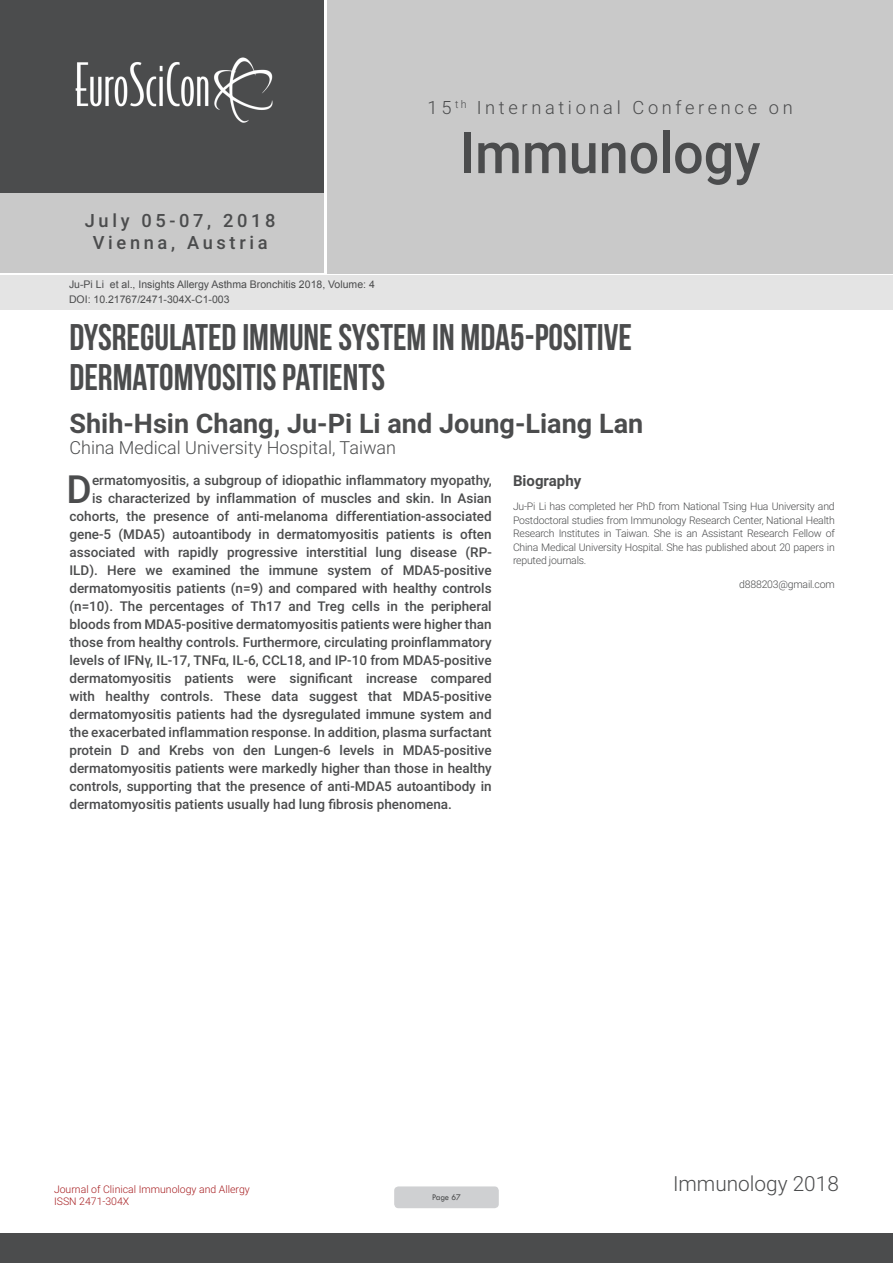
<style>
.page{position:relative;width:893px;height:1263px;background:#fff}
.page>*{position:absolute;margin:0;border:0;box-sizing:border-box;transform-origin:0 0}
.t1{font:500 56.7px "Roboto";color:#4b4c4d;scale:.95 1}
.Abstract{font:500 38.85px "Roboto";color:#4b4c4d}
.t2{font:37.05px/40.8px "Bebas Neue";color:#4b4c4d}
.t3{font:700 27px "Roboto";color:#4b4c4d}
.t4{font:300 20.85px "Roboto";color:#4b4c4d}
.t5{font:300 18.3px "Roboto";letter-spacing:.2em;color:#4b4c4d}
.t6{font:500 18.3px/21.9px "Roboto";letter-spacing:.2em;color:#4b4c4d;text-align:center}
.t7{font:300 18px "Roboto";color:#4b4c4d}
.Bio_Heading{font:700 15px "Roboto";color:#4b4c4d}
.Abstract-2{font:500 13.5px "Roboto";color:#4b4c4d}
.Biography{font:300 10.5px/13.5px "Roboto";letter-spacing:-.02em;color:#4b4c4d;text-align:justify}
.t8{font:10.5px "Arial";color:#4b4c4d}
.t9{font:300 10.5px/12.6px "Roboto";color:#a71e21}
.t10{font:9px "Tw Cen";letter-spacing:-.02em;color:#4b4c4d;scale:.95 1}
</style>
<div class="page">
<div style="left:0;top:0;width:323px;height:193px;background:#4b4c4d"></div>
<div style="left:1px;top:193px;width:323px;height:80px;background:#c9c9c9"></div>
<div style="left:327px;top:0;width:566px;height:273px;background:#c9c9c9"></div>
<img style="left:75px;top:57px;width:198px;height:66px">
<div style="left:0;top:1233px;width:893px;height:30px;background:#4b4c4d"></div>
<div style="left:1px;top:275px;width:892px;height:35px;background:#e4e4e4"></div>
<div style="left:394px;top:1186px;width:105px;height:22px;background:#cfd0d2;border-radius:4px"></div>
<h3 class="t6" style="left:85px;top:209px;width:192px">July 05-07, 2018<br>Vienna, Austria</h3>
<p class="t8" style="left:69px;top:278px;width:307px">Ju-Pi Li et al., Insights Allergy Asthma Bronchitis 2018, Volume: 4</p>
<p class="t8" style="left:69px;top:292px;width:162px">DOI: 10.21767/2471-304X-C1-003</p>
<h3 class="t5" style="left:428px;top:95px;width:367px">15 <sup>th</sup> International Conference on</h3>
<h1 class="t1" style="left:460px;top:113px;width:318px">Immunology</h1>
<p class="t2" style="left:69px;top:316px;width:564px">DYSREGULATED IMMUNE SYSTEM IN MDA5-POSITIVE<br>DERMATOMYOSITIS PATIENTS</p>
<p class="t3" style="left:69px;top:404px;width:575px">Shih-Hsin Chang, Ju-Pi Li and Joung-Liang Lan</p>
<p class="t7" style="left:69px;top:435px;width:328px">China Medical University Hospital, Taiwan</p>
<p class="Bio_Heading" style="left:513px;top:470px;width:70px">Biography</p>
<p class="Biography" style="left:513px;top:499px;width:323px">Ju-Pi Li has completed her PhD from National Tsing Hua University and Postdoctoral studies from Immunology Research Center, National Health Research Institutes in Taiwan. She is an Assistant Research Fellow of China Medical University Hospital. She has published about 20 papers in reputed journals.</p>
<p class="Biography" style="left:739px;top:577px;width:97px">d888203@gmail.com</p>
<p class="Abstract" style="left:67px;top:462px;width:27px">D</p>
<p class="Abstract-2" style="left:92px;top:470px;width:401px">ermatomyositis, a subgroup of idiopathic inflammatory myopathy,</p>
<p class="Abstract-2" style="left:92px;top:488px;width:401px">is characterized by inflammation of muscles and skin. In Asian</p>
<p class="Abstract-2" style="left:69px;top:506px;width:424px">cohorts, the presence of anti-melanoma differentiation-associated</p>
<p class="Abstract-2" style="left:69px;top:524px;width:424px">gene-5 (MDA5) autoantibody in dermatomyositis patients is often</p>
<p class="Abstract-2" style="left:69px;top:542px;width:424px">associated with rapidly progressive interstitial lung disease (RP-</p>
<p class="Abstract-2" style="left:69px;top:560px;width:424px">ILD). Here we examined the immune system of MDA5-positive</p>
<p class="Abstract-2" style="left:69px;top:578px;width:424px">dermatomyositis patients (n=9) and compared with healthy controls</p>
<p class="Abstract-2" style="left:69px;top:596px;width:424px">(n=10). The percentages of Th17 and Treg cells in the peripheral</p>
<p class="Abstract-2" style="left:69px;top:614px;width:424px">bloods from MDA5-positive dermatomyositis patients were higher than</p>
<p class="Abstract-2" style="left:69px;top:632px;width:424px">those from healthy controls. Furthermore, circulating proinflammatory</p>
<p class="Abstract-2" style="left:69px;top:650px;width:424px">levels of IFNγ, IL-17, TNFα, IL-6, CCL18, and IP-10 from MDA5-positive</p>
<p class="Abstract-2" style="left:69px;top:668px;width:424px">dermatomyositis patients were significant increase compared</p>
<p class="Abstract-2" style="left:69px;top:686px;width:424px">with healthy controls. These data suggest that MDA5-positive</p>
<p class="Abstract-2" style="left:69px;top:704px;width:424px">dermatomyositis patients had the dysregulated immune system and</p>
<p class="Abstract-2" style="left:69px;top:722px;width:424px">the exacerbated inflammation response. In addition, plasma surfactant</p>
<p class="Abstract-2" style="left:69px;top:740px;width:424px">protein D and Krebs von den Lungen-6 levels in MDA5-positive</p>
<p class="Abstract-2" style="left:69px;top:758px;width:424px">dermatomyositis patients were markedly higher than those in healthy</p>
<p class="Abstract-2" style="left:69px;top:776px;width:424px">controls, supporting that the presence of anti-MDA5 autoantibody in</p>
<p class="Abstract-2" style="left:69px;top:794px;width:384px">dermatomyositis patients usually had lung fibrosis phenomena.</p>
<p class="t9" style="left:54px;top:1182px;width:197px">Journal of Clinical Immunology and Allergy<br>ISSN 2471-304X</p>
<p class="t10" style="left:432px;top:1192px;width:32px">Page 67</p>
<h3 class="t4" style="left:673px;top:1169px;width:167px">Immunology 2018</h3>
</div>
